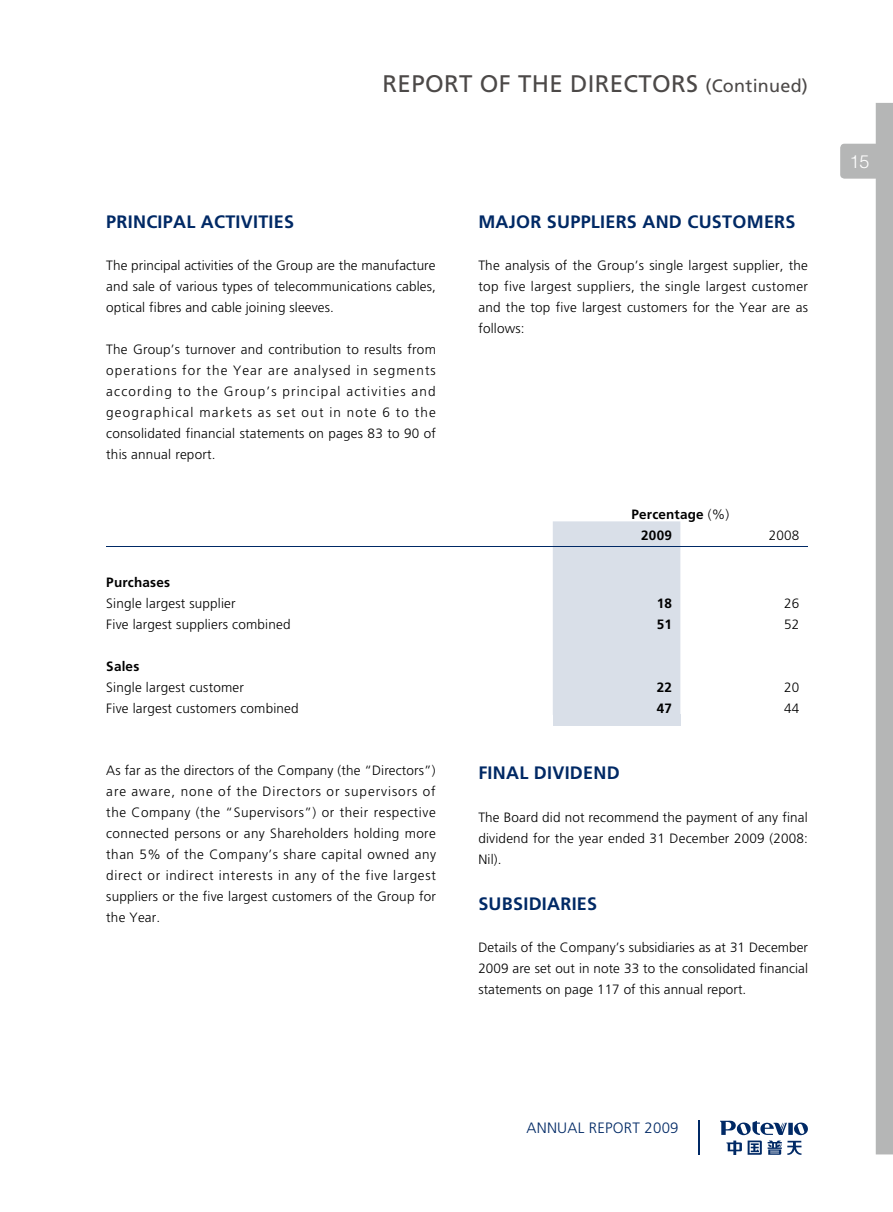
<style>
.page{position:relative;width:893px;height:1212px;background:#fff}
.page>*{position:absolute;margin:0;border:0;box-sizing:border-box;transform-origin:0 0}
.t1{font:24px "Frutiger LT Std";letter-spacing:.015em;color:#4c4948}
.t2{font:700 18px "Frutiger LT Std";letter-spacing:.015em;color:#002965}
.t3{font:300 18px "Helvetica LT Std";color:#fff}
.t4{font:300 15px "Frutiger LT Std";letter-spacing:.015em;color:#002965}
.t5{font:300 13.5px/21px "Frutiger LT Std";letter-spacing:.015em;color:#000;text-align:justify}
.t6{font:700 13.5px/21px "Frutiger LT Std";letter-spacing:.015em;color:#000}
.s1{font-size:18px}
.s2{font-weight:300}
</style>
<div class="page">
<svg style="left:840px;top:103px;width:53px;height:1051px"></svg>
<svg style="left:720px;top:1120px;width:88px;height:35px"></svg>
<hr style="left:699px;top:1121px;width:1px;height:34px;background:#002965">
<div style="left:553px;top:521px;width:127px;height:194px;background:#d9dfe8"></div>
<div style="left:553px;top:715px;width:127px;height:11px;background:#d9dfe8"></div>
<hr style="left:106px;top:546px;width:447px;height:1px;background:#002965">
<hr style="left:553px;top:546px;width:127px;height:1px;background:#002965">
<hr style="left:680px;top:546px;width:128px;height:1px;background:#002965">
<h1 class="t1" style="left:383px;top:70px;width:427px">REPORT OF THE DIRECTORS <span class="s1">(Continued)</span></h1>
<h2 class="t2" style="left:106px;top:211px;width:189px">PRINCIPAL ACTIVITIES</h2>
<p class="t5" style="left:106px;top:255px;width:331px">The principal activities of the Group are the manufacture and sale of various types of telecommunications cables, optical fibres and cable joining sleeves.</p>
<p class="t5" style="left:106px;top:339px;width:331px">The Group’s turnover and contribution to results from operations for the Year are analysed in segments according to the Group’s principal activities and geographical markets as set out in note 6 to the consolidated financial statements on pages 83 to 90 of this annual report.</p>
<h2 class="t2" style="left:478px;top:211px;width:319px">MAJOR SUPPLIERS AND CUSTOMERS</h2>
<p class="t5" style="left:478px;top:255px;width:331px">The analysis of the Group’s single largest supplier, the top five largest suppliers, the single largest customer and the top five largest customers for the Year are as follows:</p>
<p class="t6" style="left:641px;top:504px;width:89px;text-indent:-10px">Percentage <span class="s2">(%)<br></span>2009</p>
<p class="t5" style="left:769px;top:525px;width:32px">2008</p>
<p class="t6" style="left:106px;top:571px;width:65px">Purchases</p>
<p class="t5" style="left:106px;top:593px;width:131px">Single largest supplier</p>
<p class="t6" style="left:657px;top:592px;width:17px">18</p>
<p class="t5" style="left:784px;top:593px;width:17px">26</p>
<p class="t5" style="left:106px;top:614px;width:186px">Five largest suppliers combined</p>
<p class="t6" style="left:657px;top:613px;width:17px">51</p>
<p class="t5" style="left:784px;top:614px;width:17px">52</p>
<p class="t6" style="left:106px;top:655px;width:35px">Sales</p>
<p class="t5" style="left:106px;top:677px;width:139px">Single largest customer</p>
<p class="t6" style="left:657px;top:676px;width:17px">22</p>
<p class="t5" style="left:784px;top:677px;width:17px">20</p>
<p class="t5" style="left:106px;top:698px;width:194px">Five largest customers combined</p>
<p class="t6" style="left:657px;top:697px;width:17px">47</p>
<p class="t5" style="left:784px;top:698px;width:17px">44</p>
<p class="t5" style="left:106px;top:760px;width:331px">As far as the directors of the Company (the “Directors”) are aware, none of the Directors or supervisors of the Company (the “Supervisors”) or their respective connected persons or any Shareholders holding more than 5% of the Company’s share capital owned any direct or indirect interests in any of the five largest suppliers or the five largest customers of the Group for the Year.</p>
<h2 class="t2" style="left:478px;top:762px;width:143px">FINAL DIVIDEND</h2>
<p class="t5" style="left:478px;top:807px;width:331px">The Board did not recommend the payment of any final dividend for the year ended 31 December 2009 (2008:<br>Nil).</p>
<h2 class="t2" style="left:478px;top:893px;width:120px">SUBSIDIARIES</h2>
<p class="t5" style="left:478px;top:937px;width:331px">Details of the Company’s subsidiaries as at 31 December 2009 are set out in note 33 to the consolidated financial statements on page 117 of this annual report.</p>
<h2 class="t3" style="left:849px;top:150px;width:22px">15</h2>
<p class="t4" style="left:527px;top:1119px;width:153px">ANNUAL REPORT 2009</p>
</div>
